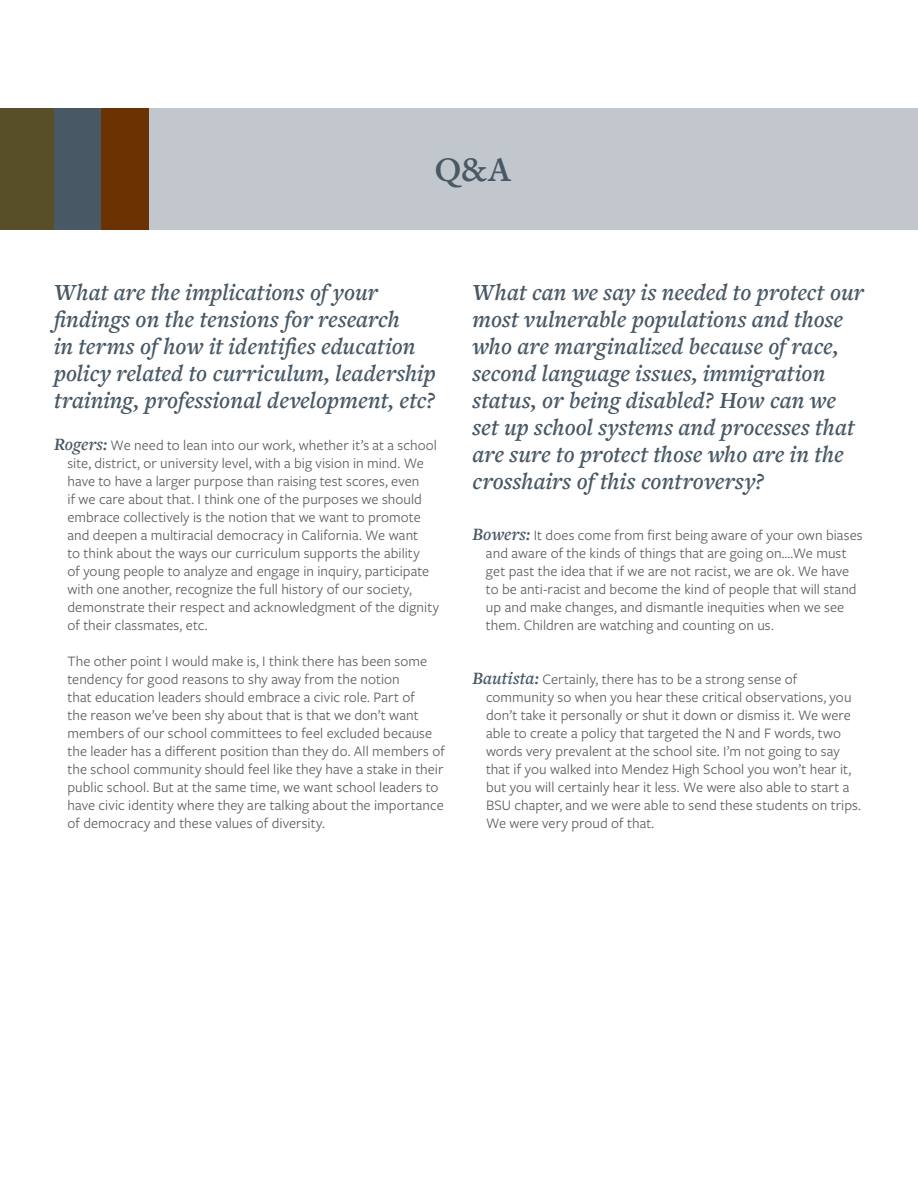
<style>
.page{position:relative;width:918px;height:1188px;background:#fff}
.page>*{position:absolute;margin:0;border:0;box-sizing:border-box;transform-origin:0 0}
.t1{font:600 36px "Freight Text Pro";color:#485865}
.t2{font:italic 600 24px/27px "Freight Text Pro";color:#485865}
.t3{font:15px/18px "Freight Sans Pro";letter-spacing:.005em;color:#5e5f60}
.s1{font-family:"Freight Text Pro";font-weight:600;font-style:italic;font-size:18px;color:#485865}
</style>
<div class="page">
<div style="left:0;top:108px;width:148px;height:122px;background:#584f29"></div>
<div style="left:14px;top:108px;width:904px;height:122px;background:#c2c7cd"></div>
<div style="left:7px;top:108px;width:47px;height:122px;background:#584f29"></div>
<div style="left:54px;top:108px;width:47px;height:122px;background:#485865"></div>
<div style="left:101px;top:108px;width:47px;height:122px;background:#6c3302"></div>
<h1 class="t1" style="left:434px;top:146px;width:78px">Q&amp;A</h1>
<h2 class="t2" style="left:54px;top:278px;width:383px">What are the implications of your findings on the tensions for research<br>in terms of how it identifies education policy related to curriculum, leadership training, professional development, etc?</h2>
<p class="t3" style="left:67px;top:436px;width:373px;text-indent:-13px"><span class="s1">Rogers:</span> We need to lean into our work, whether it’s at a school site, district, or university level, with a big vision in mind. We have to have a larger purpose than raising test scores, even<br>if we care about that. I think one of the purposes we should embrace collectively is the notion that we want to promote and deepen a multiracial democracy in California. We want<br>to think about the ways our curriculum supports the ability<br>of young people to analyze and engage in inquiry, participate with one another, recognize the full history of our society, demonstrate their respect and acknowledgment of the dignity of their classmates, etc.</p>
<p class="t3" style="left:67px;top:652px;width:379px">The other point I would make is, I think there has been some tendency for good reasons to shy away from the notion<br>that education leaders should embrace a civic role. Part of<br>the reason we’ve been shy about that is that we don’t want members of our school committees to feel excluded because the leader has a different position than they do. All members of the school community should feel like they have a stake in their public school. But at the same time, we want school leaders to have civic identity where they are talking about the importance of democracy and these values of diversity.</p>
<p class="t2" style="left:472px;top:278px;width:393px">What can we say is needed to protect our most vulnerable populations and those who are marginalized because of race, second language issues, immigration status, or being disabled? How can we set up school systems and processes that are sure to protect those who are in the crosshairs of this controversy?</p>
<p class="t3" style="left:486px;top:526px;width:378px;text-indent:-13px"><span class="s1">Bowers:</span> It does come from first being aware of your own biases and aware of the kinds of things that are going on….We must get past the idea that if we are not racist, we are ok. We have to be anti-racist and become the kind of people that will stand up and make changes, and dismantle inequities when we see them. Children are watching and counting on us.</p>
<p class="t3" style="left:486px;top:670px;width:377px;text-indent:-14px"><span class="s1">Bautista:</span> Certainly, there has to be a strong sense of community so when you hear these critical observations, you don’t take it personally or shut it down or dismiss it. We were able to create a policy that targeted the N and F words, two words very prevalent at the school site. I’m not going to say that if you walked into Mendez High School you won’t hear it, but you will certainly hear it less. We were also able to start a BSU chapter, and we were able to send these students on trips.<br>We were very proud of that.</p>
</div>
